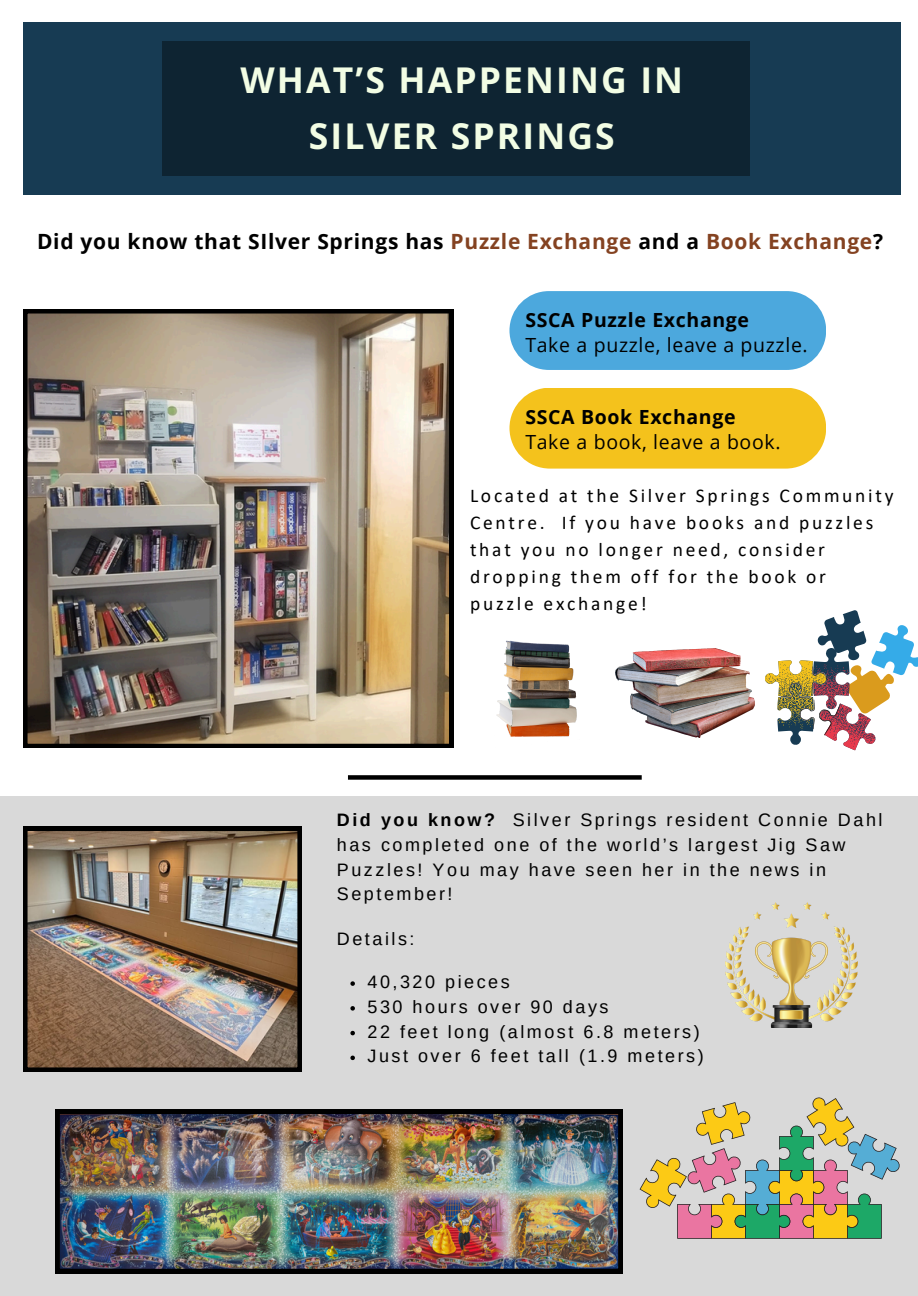
<style>
.page{position:relative;width:918px;height:1296px;background:#fff}
.page>*{position:absolute;margin:0;border:0;box-sizing:border-box;transform-origin:0 0}
.t1{font:700 35.55px/56.2px "Open Sans";letter-spacing:.06em;color:#f2fde4;text-align:center}
.t2{font:700 21px "Open Sans";letter-spacing:.035em;color:#000}
.t3{font:19.5px/27px "Calibri";letter-spacing:.14em;color:#000}
.t4{font:19.5px/24.8px "Open Sans";letter-spacing:.035em;color:#000}
.t5{font:18px/24.8px "Arimo";letter-spacing:.14em;color:#000}
.s1{color:#844221}
.s2{font-weight:700}
</style>
<div class="page">
<div style="left:23px;top:23px;width:877px;height:172px;background:#173b53"></div>
<div style="left:162px;top:41px;width:587px;height:135px;background:#0e2432"></div>
<div style="left:0;top:797px;width:918px;height:499px;background:#d9d9d9"></div>
<img style="left:23px;top:827px;width:279px;height:245px">
<img style="left:55px;top:1109px;width:567px;height:164px">
<img style="left:23px;top:309px;width:430px;height:439px">
<div style="left:509px;top:291px;width:317px;height:79px;background:#4ca8dd;border-radius:39px"></div>
<div style="left:509px;top:388px;width:317px;height:81px;background:#f4c21c;border-radius:40px"></div>
<img style="left:496px;top:640px;width:81px;height:97px">
<img style="left:615px;top:648px;width:140px;height:90px">
<svg style="left:765px;top:610px;width:153px;height:140px"></svg>
<img style="left:725px;top:903px;width:132px;height:124px">
<svg style="left:640px;top:1097px;width:260px;height:141px"></svg>
<div style="left:348px;top:775px;width:294px;height:5px;background:#000"></div>
<svg style="left:350px;top:981px;width:5px;height:5px"></svg>
<svg style="left:350px;top:1006px;width:5px;height:5px"></svg>
<svg style="left:350px;top:1031px;width:5px;height:4px"></svg>
<svg style="left:350px;top:1056px;width:5px;height:4px"></svg>
<h3 class="t1" style="left:240px;top:51px;width:444px">WHAT’S HAPPENING IN<br>SILVER SPRINGS</h3>
<p class="t2" style="left:37px;top:227px;width:848px">Did you know that SIlver Springs has <span class="s1">Puzzle Exchange</span> and a <span class="s1">Book Exchange</span>?</p>
<p class="t4" style="left:525px;top:307px;width:284px"><span class="s2">SSCA Puzzle Exchange<br></span>Take a puzzle, leave a puzzle.</p>
<p class="t4" style="left:525px;top:404px;width:257px"><span class="s2">SSCA Book Exchange<br></span>Take a book, leave a book.</p>
<p class="t3" style="left:470px;top:483px;width:425px">Located at the Silver Springs Community<br>Centre. If you have books and puzzles that you no longer need, consider dropping them off for the book or puzzle exchange!</p>
<p class="t5" style="left:337px;top:807px;width:547px"><span class="s2">Did you know?</span> Silver Springs resident Connie Dahl has completed one of the world’s largest Jig Saw Puzzles! You may have seen her in the news in September!</p>
<p class="t5" style="left:337px;top:927px;width:79px">Details:</p>
<p class="t5" style="left:368px;top:969px;width:144px">40,320 pieces</p>
<p class="t5" style="left:368px;top:994px;width:243px">530 hours over 90 days</p>
<p class="t5" style="left:368px;top:1019px;width:334px">22 feet long (almost 6.8 meters)</p>
<p class="t5" style="left:368px;top:1044px;width:338px">Just over 6 feet tall (1.9 meters)</p>
</div>
